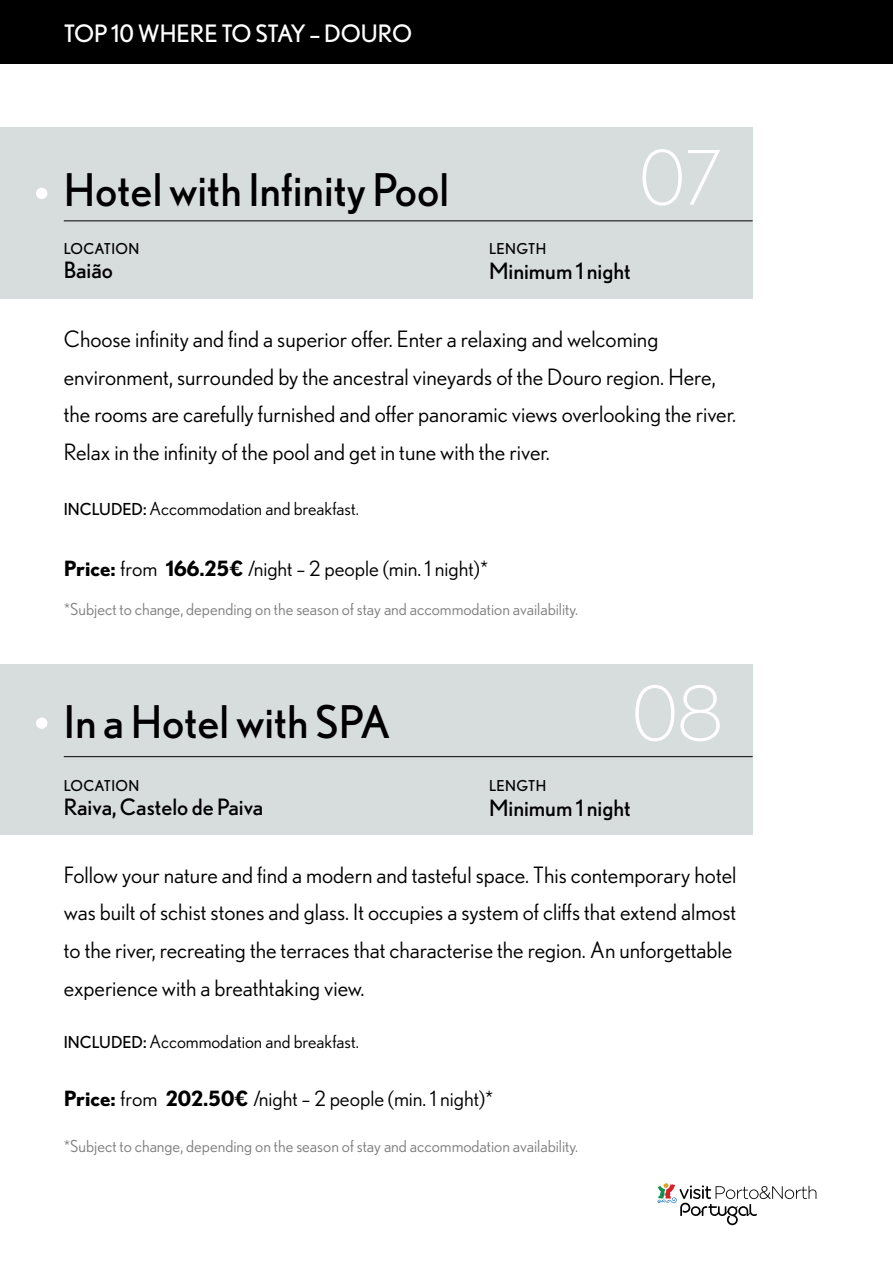
<style>
.page{position:relative;width:893px;height:1263px;background:#fff}
.page>*{position:absolute;margin:0;border:0;box-sizing:border-box;transform-origin:0 0}
.t1{font:300 75px "Nobel";color:#fff}
.t2{font:45px "Nobel";color:#000}
.t3{font:24px "Nobel";color:#fff}
.t4{font:22.5px/37.5px "Nobel WGL";color:#000}
.t5{font:22.5px "Nobel";color:#000}
.t6{font:21px "Nobel WGL";color:#000}
.t7{font:18px "Nobel WGL";color:#000}
.t8{font:16.5px "Nobel WGL";color:#808080}
.t9{font:15px "Nobel";letter-spacing:.025em;color:#000}
.s1{font-family:"Nobel";font-size:16.5px}
.s2{font-family:"Nobel"}
.s3{font-weight:700}
</style>
<div class="page">
<div style="left:0;top:0;width:893px;height:64px;background:#000"></div>
<svg style="left:657px;top:1183px;width:159px;height:42px"></svg>
<div style="left:0;top:128px;width:753px;height:171px;background:#d7dcdc"></div>
<div style="left:0;top:665px;width:753px;height:170px;background:#d7dcdc"></div>
<hr style="left:64px;top:221px;width:689px;height:1px;background:#000">
<hr style="left:64px;top:756px;width:689px;height:1px;background:#000">
<div style="left:36px;top:188px;width:11px;height:11px;background:#fff;border-radius:50%"></div>
<div style="left:36px;top:717px;width:11px;height:12px;background:#fff;border-radius:50%"></div>
<p class="t3" style="left:64px;top:19px;width:350px">TOP 10 WHERE TO STAY – DOURO</p>
<h2 class="t2" style="left:64px;top:164px;width:387px">Hotel with Infinity Pool</h2>
<p class="t9" style="left:64px;top:240px;width:77px">LOCATION</p>
<p class="t5" style="left:64px;top:257px;width:51px">Baião</p>
<h1 class="t1" style="left:640px;top:135px;width:85px">07</h1>
<p class="t9" style="left:489px;top:240px;width:59px">LENGTH</p>
<p class="t5" style="left:489px;top:258px;width:143px">Minimum 1 night</p>
<p class="t4" style="left:64px;top:320px;width:674px">Choose infinity and find a superior offer. Enter a relaxing and welcoming environment, surrounded by the ancestral vineyards of the Douro region. Here, the rooms are carefully furnished and offer panoramic views overlooking the river.<br>Relax in the infinity of the pool and get in tune with the river.</p>
<p class="t7" style="left:64px;top:495px;width:297px"><span class="s1">INCLUDED</span><span class="s2">:</span>Accommodation and breakfast.</p>
<p class="t6" style="left:64px;top:554px;width:426px"><span class="s3">Price:</span> from <span class="s3">166.25€</span> /night – 2 people (min. 1 night)*</p>
<p class="t8" style="left:64px;top:598px;width:516px">*Subject to change, depending on the season of stay and accommodation availability.</p>
<h2 class="t2" style="left:64px;top:696px;width:328px">In a Hotel with SPA</h2>
<p class="t9" style="left:64px;top:777px;width:77px">LOCATION</p>
<p class="t9" style="left:489px;top:777px;width:59px">LENGTH</p>
<h1 class="t1" style="left:632px;top:671px;width:92px">08</h1>
<p class="t5" style="left:64px;top:794px;width:201px">Raiva, Castelo de Paiva</p>
<p class="t5" style="left:489px;top:795px;width:143px">Minimum 1 night</p>
<p class="t4" style="left:64px;top:855px;width:674px">Follow your nature and find a modern and tasteful space. This contemporary hotel was built of schist stones and glass. It occupies a system of cliffs that extend almost to the river, recreating the terraces that characterise the region. An unforgettable experience with a breathtaking view.</p>
<p class="t7" style="left:64px;top:1028px;width:297px"><span class="s1">INCLUDED</span><span class="s2">:</span>Accommodation and breakfast.</p>
<p class="t6" style="left:64px;top:1083px;width:431px"><span class="s3">Price:</span> from <span class="s3">202.50€</span> /night – 2 people (min. 1 night)*</p>
<p class="t8" style="left:64px;top:1134px;width:516px">*Subject to change, depending on the season of stay and accommodation availability.</p>
</div>
